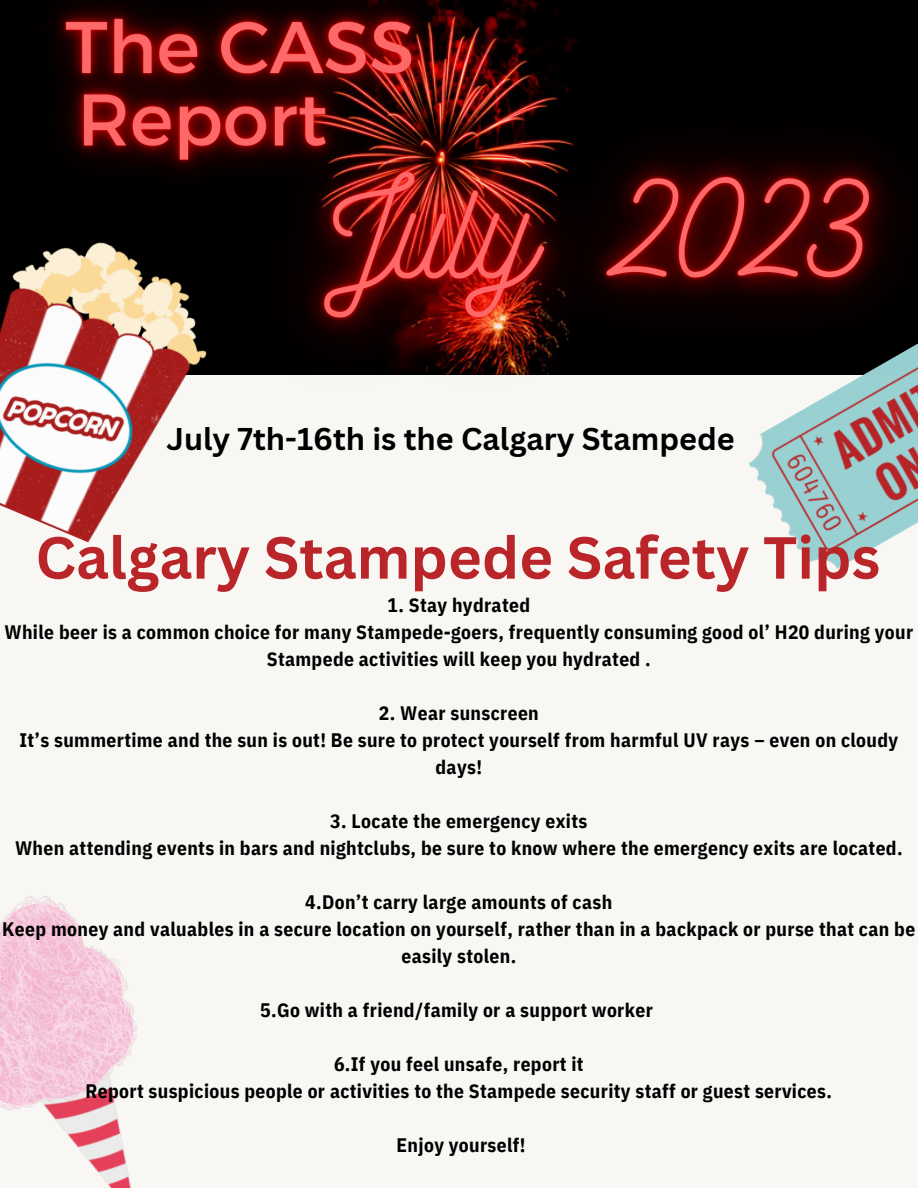
<style>
.page{position:relative;width:918px;height:1188px;background:#f8f7f4}
.page>*{position:absolute;margin:0;border:0;box-sizing:border-box;transform-origin:0 0}
.t1{font:700 58.05px "Canva Sans";color:#b92528}
.t2{font:700 30.6px "Canva Sans";color:#000}
.t3{font:700 19.5px/27px "IBM Plex Sans Cond";letter-spacing:.02em;color:#000;text-align:center}
</style>
<div class="page">
<img style="left:748px;top:462px;width:170px;height:107px">
<img style="left:0;top:896px;width:138px;height:292px">
<img style="left:0;top:237px;width:181px;height:306px">
<img style="left:0;top:0;width:181px;height:237px">
<img style="left:181px;top:0;width:737px;height:462px">
<p class="t2" style="left:166px;top:417px;width:570px">July 7th-16th is the Calgary Stampede</p>
<p class="t1" style="left:35px;top:517px;width:846px">Calgary Stampede Safety Tips</p>
<p class="t3" style="left:388px;top:591px;width:144px">1. Stay hydrated</p>
<p class="t3" style="left:4px;top:618px;width:910px">While beer is a common choice for many Stampede-goers, frequently consuming good ol’ H20 during your<br>Stampede activities will keep you hydrated .</p>
<p class="t3" style="left:379px;top:699px;width:162px">2. Wear sunscreen</p>
<p class="t3" style="left:19px;top:726px;width:880px">It’s summertime and the sun is out! Be sure to protect yourself from harmful UV rays – even on cloudy days!</p>
<p class="t3" style="left:330px;top:807px;width:259px">3. Locate the emergency exits</p>
<p class="t3" style="left:15px;top:834px;width:889px">When attending events in bars and nightclubs, be sure to know where the emergency exits are located.</p>
<p class="t3" style="left:305px;top:888px;width:309px">4.Don’t carry large amounts of cash</p>
<p class="t3" style="left:2px;top:915px;width:914px">Keep money and valuables in a secure location on yourself, rather than in a backpack or purse that can be easily stolen.</p>
<p class="t3" style="left:260px;top:996px;width:394px">5.Go with a friend/family or a support worker</p>
<p class="t3" style="left:334px;top:1050px;width:251px">6.If you feel unsafe, report it</p>
<p class="t3" style="left:86px;top:1077px;width:748px">Report suspicious people or activities to the Stampede security staff or guest services.</p>
<p class="t3" style="left:397px;top:1131px;width:131px">Enjoy yourself!</p>
</div>
